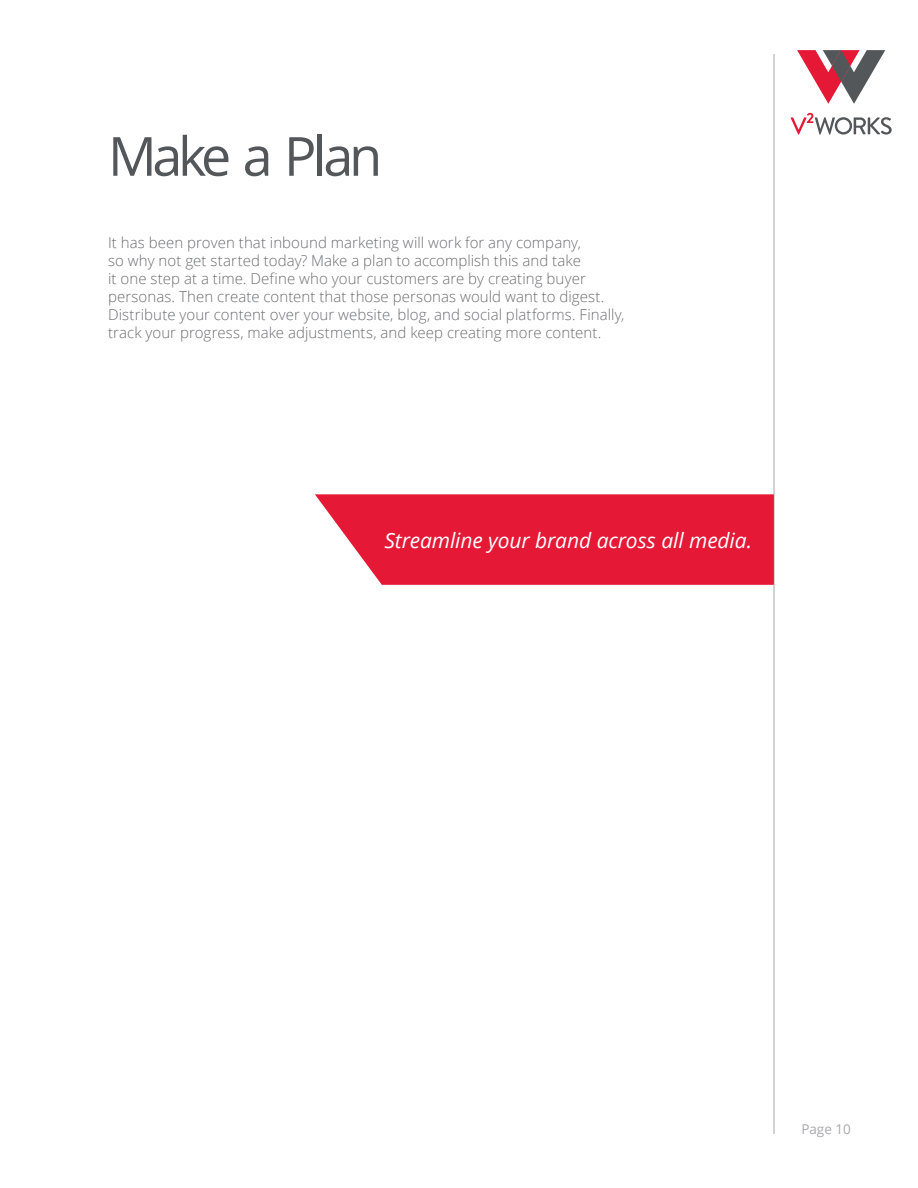
<style>
.page{position:relative;width:918px;height:1188px;background:#fff}
.page>*{position:absolute;margin:0;border:0;box-sizing:border-box;transform-origin:0 0}
.Top_Header_Gray{font:54px "Open Sans";letter-spacing:-.08em;color:#54575a}
.Red_Box_Reverse{font:italic 21px "Open Sans";letter-spacing:-.005em;color:#fff}
.Content{font:300 15px/18px "Open Sans";letter-spacing:.005em;color:#6c6d70}
.t1{font:13.5px "Open Sans";color:#a8a9ad}
</style>
<div class="page">
<svg style="left:797px;top:50px;width:88px;height:54px"></svg>
<svg style="left:791px;top:113px;width:101px;height:22px"></svg>
<hr style="left:774px;top:54px;width:1px;height:1080px;background:#a8a9ad">
<svg style="left:315px;top:494px;width:459px;height:91px;background:#e62945"></svg>
<p class="Top_Header_Gray" style="left:108px;top:119px;width:276px">Make a Plan</p>
<p class="Content" style="left:108px;top:233px;width:518px">It has been proven that inbound marketing will work for any company,<br>so why not get started today? Make a plan to accomplish this and take<br>it one step at a time. Define who your customers are by creating buyer personas. Then create content that those personas would want to digest.<br>Distribute your content over your website, blog, and social platforms. Finally, track your progress, make adjustments, and keep creating more content.</p>
<p class="Red_Box_Reverse" style="left:385px;top:526px;width:369px">Streamline your brand across all media.</p>
<p class="t1" style="left:801px;top:1120px;width:51px">Page 10</p>
</div>
